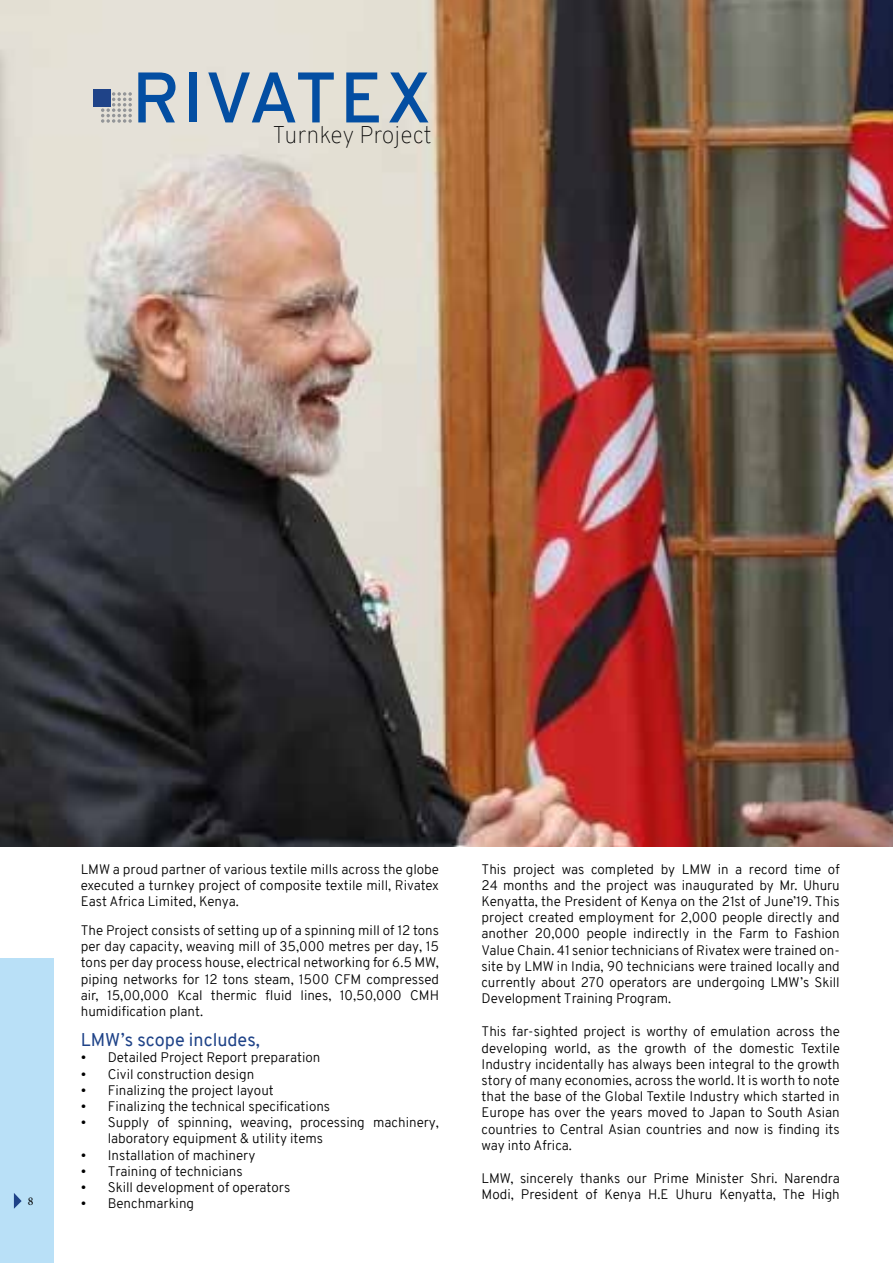
<style>
.page{position:relative;width:893px;height:1263px;background:#fff}
.page>*{position:absolute;margin:0;border:0;box-sizing:border-box;transform-origin:0 0}
.t1{font:600 71.4px "Overpass";letter-spacing:.03em;color:#034ea2}
.t2{font:100 23.4px "Overpass";letter-spacing:-.005em;color:#000}
.t3{font:18px "Overpass";color:#1f4388}
.t4{font:300 13.5px/16.2px "Overpass";color:#000;text-align:justify}
.t5{font:11.85px "Minion Pro";color:#000}
</style>
<div class="page">
<img style="left:0;top:0;width:893px;height:846px">
<svg style="left:101px;top:92px;width:31px;height:31px"></svg>
<div style="left:93px;top:90px;width:17px;height:17px;background:#1f4388"></div>
<div style="left:0;top:958px;width:54px;height:305px;background:#b9e0f7"></div>
<svg style="left:14px;top:1193px;width:8px;height:16px"></svg>
<h1 class="t1" style="left:132px;top:47px;width:302px">RIVATEX</h1>
<h2 class="t2" style="left:272px;top:119px;width:161px">Turnkey Project</h2>
<p class="t5" style="left:28px;top:1193px;width:7px">8</p>
<p class="t4" style="left:81px;top:861px;width:360px">LMW a proud partner of various textile mills across the globe executed a turnkey project of composite textile mill, Rivatex East Africa Limited, Kenya.</p>
<p class="t4" style="left:81px;top:922px;width:360px">The Project consists of setting up of a spinning mill of 12 tons per day capacity, weaving mill of 35,000 metres per day, 15 tons per day process house, electrical networking for 6.5 MW, piping networks for 12 tons steam, 1500 CFM compressed air, 15,00,000 Kcal thermic fluid lines, 10,50,000 CMH humidification plant.</p>
<h3 class="t3" style="left:81px;top:1027px;width:181px">LMW’s scope includes,</h3>
<p class="t4" style="left:81px;top:1049px;width:241px">• Detailed Project Report preparation</p>
<p class="t4" style="left:81px;top:1066px;width:175px">• Civil construction design</p>
<p class="t4" style="left:81px;top:1082px;width:195px">• Finalizing the project layout</p>
<p class="t4" style="left:81px;top:1098px;width:251px">• Finalizing the technical specifications</p>
<p class="t4" style="left:108px;top:1114px;width:333px;text-indent:-27px">• Supply of spinning, weaving, processing machinery, laboratory equipment &amp; utility items</p>
<p class="t4" style="left:81px;top:1147px;width:176px">• Installation of machinery</p>
<p class="t4" style="left:81px;top:1163px;width:163px">• Training of technicians</p>
<p class="t4" style="left:81px;top:1179px;width:211px">• Skill development of operators</p>
<p class="t4" style="left:81px;top:1195px;width:115px">• Benchmarking</p>
<p class="t4" style="left:482px;top:861px;width:360px">This project was completed by LMW in a record time of 24 months and the project was inaugurated by Mr. Uhuru Kenyatta, the President of Kenya on the 21st of June’19. This project created employment for 2,000 people directly and another 20,000 people indirectly in the Farm to Fashion Value Chain. 41 senior technicians of Rivatex were trained on&shy;site by LMW in India, 90 technicians were trained locally and currently about 270 operators are undergoing LMW’s Skill Development Training Program.</p>
<p class="t4" style="left:482px;top:1024px;width:360px">This far-sighted project is worthy of emulation across the developing world, as the growth of the domestic Textile Industry incidentally has always been integral to the growth story of many economies, across the world. It is worth to note that the base of the Global Textile Industry which started in Europe has over the years moved to Japan to South Asian countries to Central Asian countries and now is finding its way into Africa.</p>
<p class="t4" style="left:482px;top:1170px;width:360px">LMW, sincerely thanks our Prime Minister Shri. Narendra<br>Modi, President of Kenya H.E Uhuru Kenyatta, The High</p>
</div>
